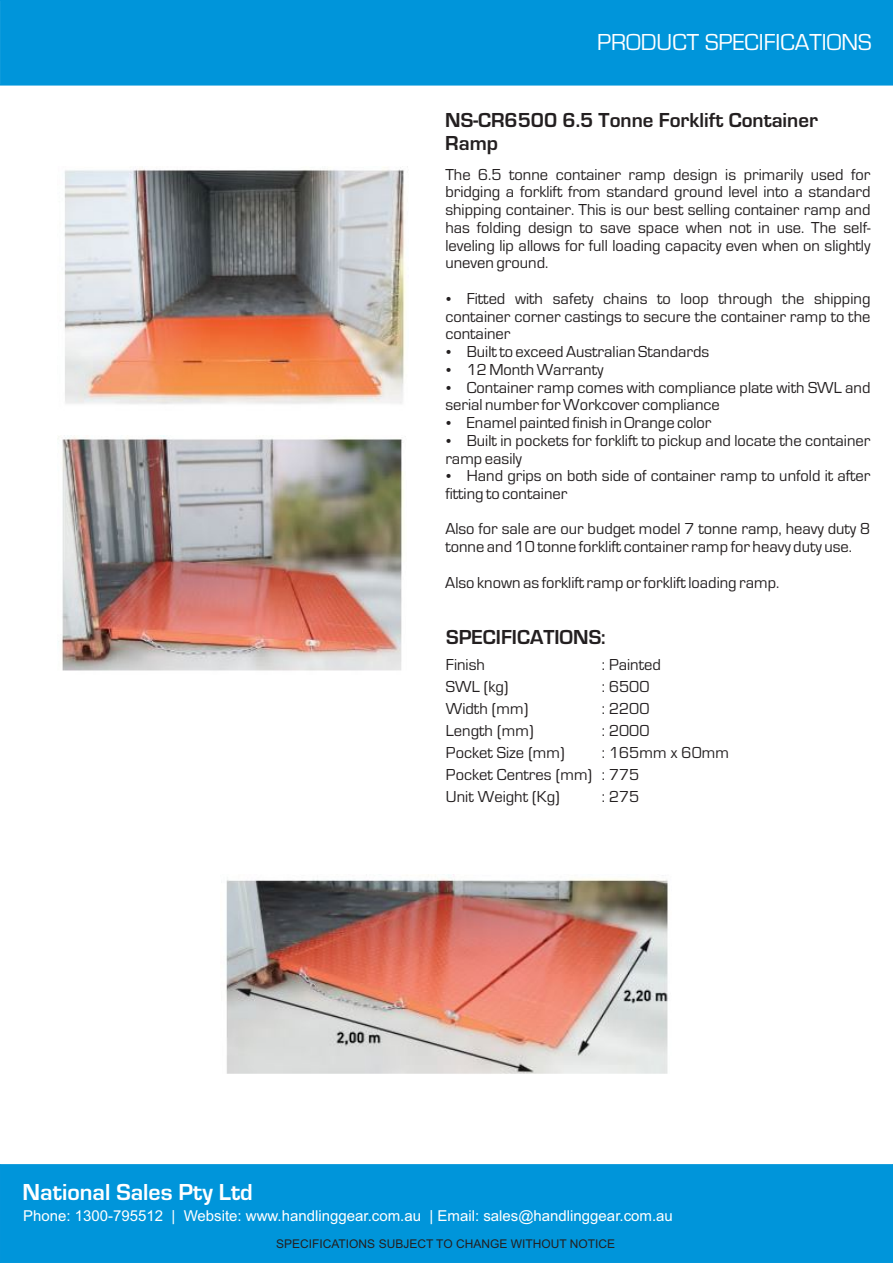
<style>
.page{position:relative;width:893px;height:1263px;background:#fff}
.page>*{position:absolute;margin:0;border:0;box-sizing:border-box;transform-origin:0 0}
.t1{font:24px "Eurostile";color:#fff}
.t2{font:700 24px "Eurostile";color:#fff}
.t3{font:700 21px/22.6px "Eurostile";color:#231f20}
.t4{font:16.5px/21.9px "Eurostile";color:#231f20}
.t5{font:15px "Arial";color:#fff}
.t6{font:12px "Arial";color:#231f20}
</style>
<div class="page">
<div style="left:0;top:1164px;width:893px;height:99px;background:#0095da"></div>
<div style="left:0;top:0;width:893px;height:85px;background:#0095da"></div>
<img style="left:64px;top:167px;width:342px;height:237px">
<img style="left:58px;top:436px;width:348px;height:235px">
<img style="left:226px;top:875px;width:442px;height:199px">
<h1 class="t1" style="left:597px;top:34px;width:276px">PRODUCT SPECIFICATIONS</h1>
<p class="t3" style="left:445px;top:111px;width:374px">NS-CR6500 6.5 Tonne Forklift Container<br>Ramp</p>
<p class="t4" style="left:445px;top:167px;width:427px;line-height:17.7px;text-align:justify">The 6.5 tonne container ramp design is primarily used for bridging a forklift from standard ground level into a standard shipping container. This is our best selling container ramp and has folding design to save space when not in use. The self&shy;leveling lip allows for full loading capacity even when on slightly uneven ground.</p>
<p class="t4" style="left:467px;top:289px;width:405px">Fitted with safety chains to loop through the shipping</p>
<p class="t4" style="left:445px;top:307px;width:427px">container corner castings to secure the container ramp to the</p>
<p class="t4" style="left:445px;top:324px;width:67px">container</p>
<p class="t4" style="left:467px;top:342px;width:244px">Built to exceed Australian Standards</p>
<p class="t4" style="left:467px;top:360px;width:138px">12 Month Warranty</p>
<p class="t4" style="left:467px;top:378px;width:405px">Container ramp comes with compliance plate with SWL and</p>
<p class="t4" style="left:445px;top:395px;width:276px">serial number for Workcover compliance</p>
<p class="t4" style="left:467px;top:413px;width:246px">Enamel painted finish in Orange color</p>
<p class="t4" style="left:467px;top:431px;width:405px">Built in pockets for forklift to pickup and locate the container</p>
<p class="t4" style="left:445px;top:449px;width:78px">ramp easily</p>
<p class="t4" style="left:467px;top:466px;width:405px">Hand grips on both side of container ramp to unfold it after</p>
<p class="t4" style="left:445px;top:484px;width:124px">fitting to container</p>
<p class="t4" style="left:445px;top:522px;width:427px;line-height:17.7px">Also for sale are our budget model 7 tonne ramp, heavy duty 8 tonne and 10 tonne forklift container ramp for heavy duty use.</p>
<p class="t4" style="left:445px;top:573px;width:336px">Also known as forklift ramp or forklift loading ramp.</p>
<p class="t3" style="left:446px;top:628px;width:161px">SPECIFICATIONS:</p>
<p class="t4" style="left:446px;top:656px;width:148px">Finish<br>SWL (kg)<br>Width (mm)<br>Length (mm)<br>Pocket Size (mm)<br>Pocket Centres (mm)<br>Unit Weight (Kg)</p>
<p class="t4" style="left:602px;top:656px;width:129px">: Painted<br>: 6500<br>: 2200<br>: 2000<br>: 165mm x 60mm : 775<br>: 275</p>
<h1 class="t2" style="left:23px;top:1184px;width:232px">National Sales Pty Ltd</h1>
<p class="t5" style="left:23px;top:1210px;width:651px">Phone: 1300-795512 | Website: www.handlinggear.com.au | Email: sales@handlinggear.com.au</p>
<p class="t6" style="left:276px;top:1240px;width:340px">SPECIFICATIONS SUBJECT TO CHANGE WITHOUT NOTICE</p>
</div>
